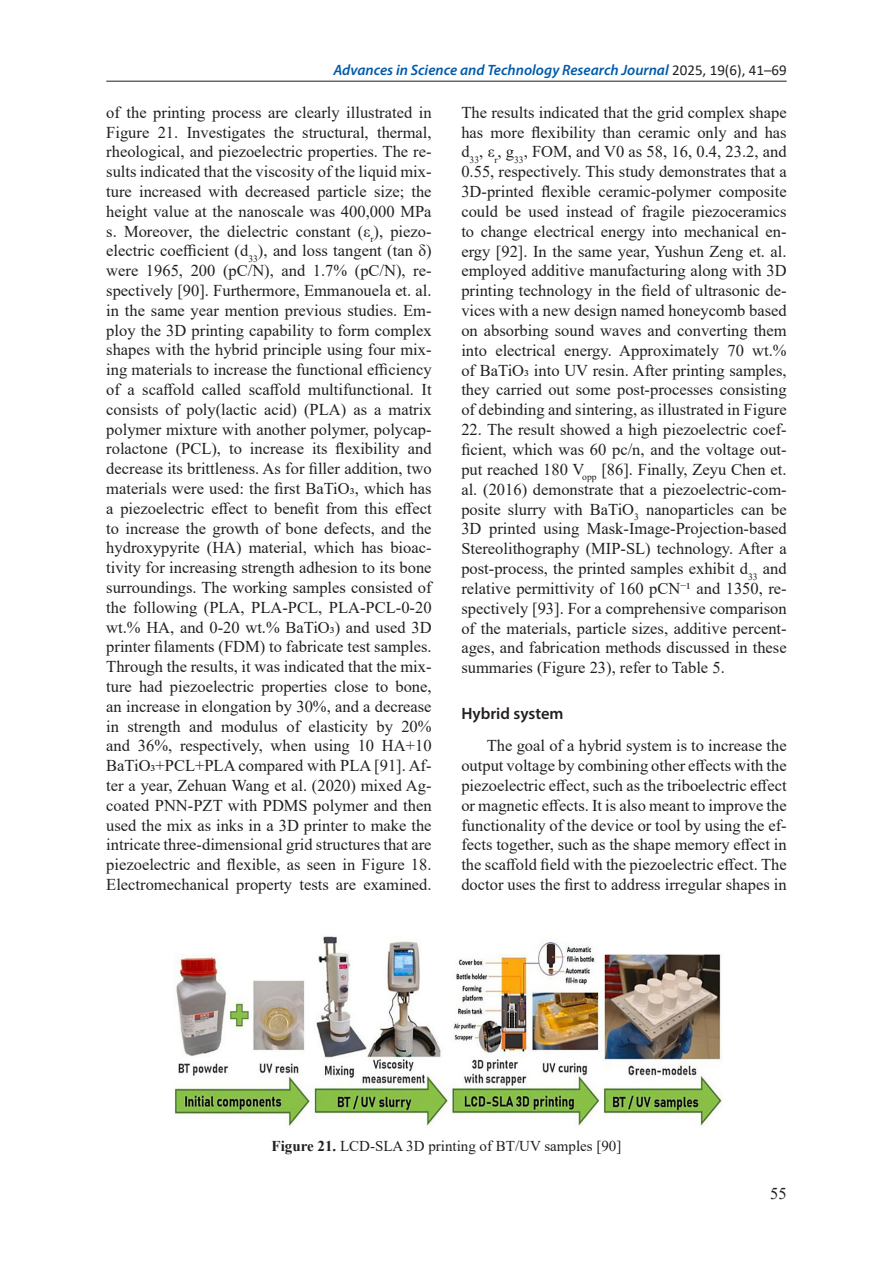
<style>
.page{position:relative;width:893px;height:1263px;background:#fff}
.page>*{position:absolute;margin:0;border:0;box-sizing:border-box;transform-origin:0 0}
.Base_Text{font:16.5px/19.8px "Times New Roman";color:#231f20;text-align:justify}
.Heading_2{font:600 16.5px "Myriad Pro";color:#231f20}
.t1{font:italic 600 15px "Myriad Pro";color:#015aaa}
.Figure{font:15px "Times New Roman";color:#231f20}
.s1{font-family:"Calibri";font-weight:400;font-style:normal;color:#231f20}
.s2{font-weight:700}
</style>
<div class="page">
<hr style="left:106px;top:81px;width:681px;height:1px;background:#231f20">
<img style="left:174px;top:936px;width:549px;height:191px">
<p class="t1" style="left:333px;top:60px;width:455px">Advances in Science and Technology Research Journal <span class="s1">2025, 19(6), 41–69</span></p>
<p class="Base_Text" style="left:106px;top:102px;width:327px">of the printing process are clearly illustrated in Figure 21. Investigates the structural, thermal, rheological, and piezoelectric properties. The re&shy;sults indicated that the viscosity of the liquid mix&shy;ture increased with decreased particle size; the height value at the nanoscale was 400,000 MPa s. Moreover, the dielectric constant (ε<sub>r</sub>), piezo&shy;electric coefficient (d<sub>33</sub>), and loss tangent (tan δ) were 1965, 200 (pC/N), and 1.7% (pC/N), re&shy;spectively [90]. Furthermore, Emmanouela et. al. in the same year mention previous studies. Em&shy;ploy the 3D printing capability to form complex shapes with the hybrid principle using four mix&shy;ing materials to increase the functional efficiency of a scaffold called scaffold multifunctional. It consists of poly(lactic acid) (PLA) as a matrix polymer mixture with another polymer, polycap&shy;rolactone (PCL), to increase its flexibility and decrease its brittleness. As for filler addition, two materials were used: the first BaTiO₃, which has a piezoelectric effect to benefit from this effect to increase the growth of bone defects, and the hydroxypyrite (HA) material, which has bioac&shy;tivity for increasing strength adhesion to its bone surroundings. The working samples consisted of the following (PLA, PLA-PCL, PLA-PCL-0-20 wt.% HA, and 0-20 wt.% BaTiO₃) and used 3D printer filaments (FDM) to fabricate test samples.<br>Through the results, it was indicated that the mix&shy;ture had piezoelectric properties close to bone, an increase in elongation by 30%, and a decrease in strength and modulus of elasticity by 20% and 36%, respectively, when using 10 HA+10<br>BaTiO₃+PCL+PLA compared with PLA [91]. Af&shy;ter a year, Zehuan Wang et al. (2020) mixed Ag&shy;coated PNN-PZT with PDMS polymer and then used the mix as inks in a 3D printer to make the intricate three-dimensional grid structures that are piezoelectric and flexible, as seen in Figure 18.<br>Electromechanical property tests are examined.</p>
<p class="Base_Text" style="left:461px;top:102px;width:327px">The results indicated that the grid complex shape has more flexibility than ceramic only and has d<sub>33</sub>, ε<sub>r</sub>, g<sub>33</sub>, FOM, and V0 as 58, 16, 0.4, 23.2, and 0.55, respectively. This study demonstrates that a 3D-printed flexible ceramic-polymer composite could be used instead of fragile piezoceramics to change electrical energy into mechanical en&shy;ergy [92]. In the same year, Yushun Zeng et. al. employed additive manufacturing along with 3D printing technology in the field of ultrasonic de&shy;vices with a new design named honeycomb based on absorbing sound waves and converting them into electrical energy. Approximately 70 wt.% of BaTiO₃ into UV resin. After printing samples, they carried out some post-processes consisting of debinding and sintering, as illustrated in Figure</p>
<p class="Base_Text" style="left:461px;top:419px;width:327px">22. The result showed a high piezoelectric coef&shy;ficient, which was 60 pc/n, and the voltage out&shy;put reached 180 V<sub>opp</sub> [86]. Finally, Zeyu Chen et. al. (2016) demonstrate that a piezoelectric-com&shy;posite slurry with BaTiO<sub>3</sub> nanoparticles can be 3D printed using Mask-Image-Projection-based Stereolithography (MIP-SL) technology. After a post-process, the printed samples exhibit d<sub>33</sub> and relative permittivity of 160 pCN⁻¹ and 1350, re&shy;spectively [93]. For a comprehensive comparison of the materials, particle sizes, additive percent&shy;ages, and fabrication methods discussed in these summaries (Figure 23), refer to Table 5.</p>
<p class="Heading_2" style="left:461px;top:702px;width:104px">Hybrid system</p>
<p class="Base_Text" style="left:461px;top:735px;width:327px;text-indent:26px">The goal of a hybrid system is to increase the output voltage by combining other effects with the piezoelectric effect, such as the triboelectric effect or magnetic effects. It is also meant to improve the functionality of the device or tool by using the ef&shy;fects together, such as the shape memory effect in the scaffold field with the piezoelectric effect. The doctor uses the first to address irregular shapes in</p>
<p class="Figure" style="left:272px;top:1136px;width:351px"><span class="s2">Figure 21.</span> LCD-SLA 3D printing of BT/UV samples [90]</p>
<p class="Base_Text" style="left:770px;top:1183px;width:18px">55</p>
</div>
